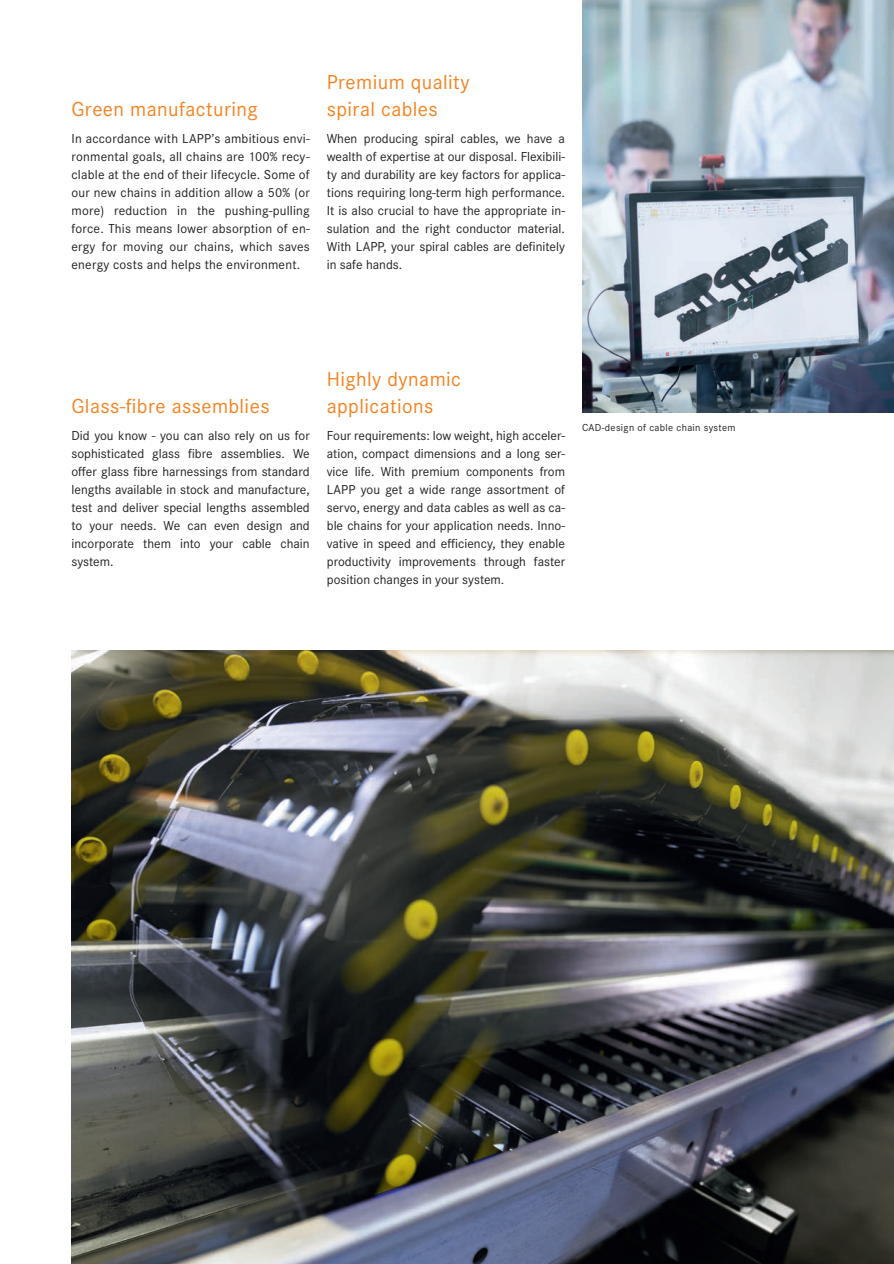
<style>
.page{position:relative;width:894px;height:1264px;background:#fff}
.page>*{position:absolute;margin:0;border:0;box-sizing:border-box;transform-origin:0 0}
.t1{font:21px/27px "Corporate STOT";letter-spacing:.02em;color:#f58220}
.t2{font:13.5px/18px "Corporate STOT";color:#231f20;text-align:justify}
.t3{font:10.5px "Corporate STOT";letter-spacing:.03em;color:#231f20}
</style>
<div class="page">
<img style="left:71px;top:650px;width:822px;height:613px">
<img style="left:582px;top:0;width:311px;height:412px">
<h1 class="t1" style="left:71px;top:95px;width:188px">Green manufacturing</h1>
<p class="t2" style="left:71px;top:129px;width:240px">In accordance with LAPP’s ambitious envi&shy;ronmental goals, all chains are 100% recy&shy;clable at the end of their lifecycle. Some of our new chains in addition allow a 50% (or more) reduction in the pushing-pulling force. This means lower absorption of en&shy;ergy for moving our chains, which saves energy costs and helps the environment.</p>
<h1 class="t1" style="left:327px;top:68px;width:144px">Premium quality spiral cables</h1>
<p class="t2" style="left:327px;top:129px;width:240px">When producing spiral cables, we have a wealth of expertise at our disposal. Flexibili&shy;ty and durability are key factors for applica&shy;tions requiring long-term high performance.<br>It is also crucial to have the appropriate in&shy;sulation and the right conductor material.<br>With LAPP, your spiral cables are definitely in safe hands.</p>
<h1 class="t1" style="left:71px;top:392px;width:199px">Glass-fibre assemblies</h1>
<p class="t2" style="left:71px;top:426px;width:240px">Did you know - you can also rely on us for sophisticated glass fibre assemblies. We offer glass fibre harnessings from standard lengths available in stock and manufacture, test and deliver special lengths assembled to your needs. We can even design and incorporate them into your cable chain system.</p>
<h1 class="t1" style="left:327px;top:365px;width:136px">Highly dynamic applications</h1>
<p class="t2" style="left:327px;top:426px;width:240px">Four requirements: low weight, high acceler&shy;ation, compact dimensions and a long ser&shy;vice life. With premium components from LAPP you get a wide range assortment of servo, energy and data cables as well as ca&shy;ble chains for your application needs. Inno&shy;vative in speed and efficiency, they enable productivity improvements through faster position changes in your system.</p>
<p class="t3" style="left:582px;top:421px;width:155px">CAD-design of cable chain system</p>
</div>
